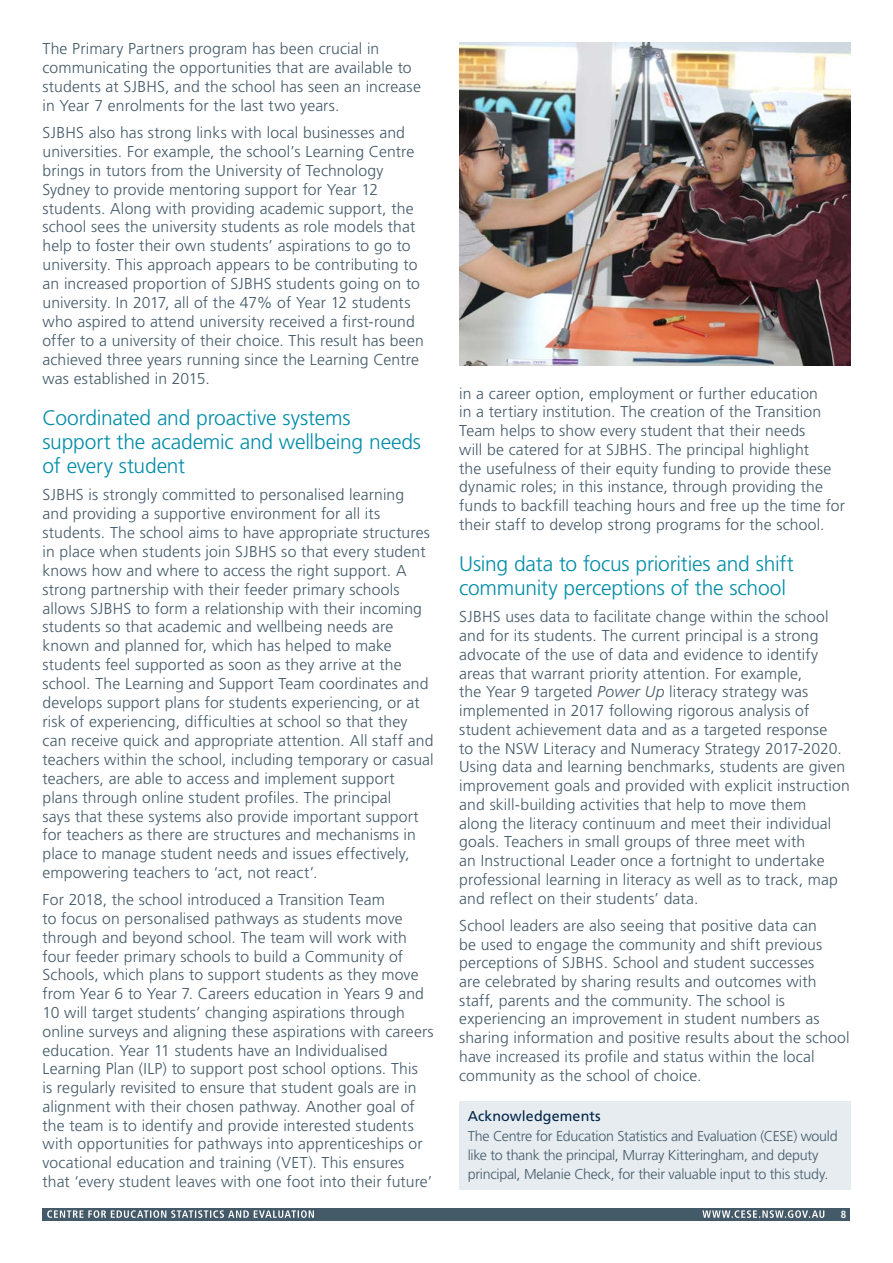
<style>
.page{position:relative;width:893px;height:1263px;background:#fff}
.page>*{position:absolute;margin:0;border:0;box-sizing:border-box;transform-origin:0 0}
.t1{font:300 21px/24px "Frutiger LT Pro";letter-spacing:-.01em;color:#038da7}
.Body_Copy{font:300 15.75px/18.8px "Frutiger LT Pro";letter-spacing:.01em;color:#445a69}
.t2{font:300 14.25px/18.8px "Frutiger LT Pro";letter-spacing:-.02em;color:#445a69}
.t3{font:14.25px "Frutiger LT Pro";letter-spacing:.005em;color:#002348}
.t4{font:700 condensed 10.5px "Frutiger LT Pro";color:#fff}
.s1{font-style:italic}
</style>
<div class="page">
<div style="left:43px;top:1208px;width:807px;height:12px;background:#445a69"></div>
<svg style="left:47px;top:1210px;width:777px;height:8px"></svg>
<img style="left:459px;top:43px;width:391px;height:323px">
<div style="left:459px;top:1101px;width:391px;height:88px;background:#e6ecf0"></div>
<p class="Body_Copy" style="left:43px;top:40px;width:380px">The Primary Partners program has been crucial in communicating the opportunities that are available to students at SJBHS, and the school has seen an increase in Year 7 enrolments for the last two years.</p>
<p class="Body_Copy" style="left:43px;top:123px;width:383px">SJBHS also has strong links with local businesses and universities. For example, the school’s Learning Centre brings in tutors from the University of Technology Sydney to provide mentoring support for Year 12 students. Along with providing academic support, the school sees the university students as role models that help to foster their own students’ aspirations to go to university. This approach appears to be contributing to an increased proportion of SJBHS students going on to university. In 2017, all of the 47% of Year 12 students who aspired to attend university received a first-round offer to a university of their choice. This result has been achieved three years running since the Learning Centre was established in 2015.</p>
<h1 class="t1" style="left:43px;top:406px;width:380px">Coordinated and proactive systems support the academic and wellbeing needs of every student</h1>
<p class="Body_Copy" style="left:43px;top:485px;width:393px">SJBHS is strongly committed to personalised learning and providing a supportive environment for all its students. The school aims to have appropriate structures in place when students join SJBHS so that every student knows how and where to access the right support. A strong partnership with their feeder primary schools allows SJBHS to form a relationship with their incoming students so that academic and wellbeing needs are known and planned for, which has helped to make students feel supported as soon as they arrive at the school. The Learning and Support Team coordinates and develops support plans for students experiencing, or at risk of experiencing, difficulties at school so that they can receive quick and appropriate attention. All staff and teachers within the school, including temporary or casual teachers, are able to access and implement support plans through online student profiles. The principal<br>says that these systems also provide important support for teachers as there are structures and mechanisms in place to manage student needs and issues effectively, empowering teachers to ‘act, not react’.</p>
<p class="Body_Copy" style="left:43px;top:891px;width:393px">For 2018, the school introduced a Transition Team<br>to focus on personalised pathways as students move through and beyond school. The team will work with four feeder primary schools to build a Community of Schools, which plans to support students as they move from Year 6 to Year 7. Careers education in Years 9 and 10 will target students’ changing aspirations through online surveys and aligning these aspirations with careers education. Year 11 students have an Individualised Learning Plan (ILP) to support post school options. This<br>is regularly revisited to ensure that student goals are in alignment with their chosen pathway. Another goal of the team is to identify and provide interested students with opportunities for pathways into apprenticeships or vocational education and training (VET). This ensures that ‘every student leaves with one foot into their future’</p>
<p class="Body_Copy" style="left:459px;top:384px;width:387px">in a career option, employment or further education<br>in a tertiary institution. The creation of the Transition Team helps to show every student that their needs<br>will be catered for at SJBHS. The principal highlight<br>the usefulness of their equity funding to provide these dynamic roles; in this instance, through providing the funds to backfill teaching hours and free up the time for their staff to develop strong programs for the school.</p>
<h1 class="t1" style="left:459px;top:552px;width:336px">Using data to focus priorities and shift community perceptions of the school</h1>
<p class="Body_Copy" style="left:459px;top:608px;width:392px">SJBHS uses data to facilitate change within the school and for its students. The current principal is a strong advocate of the use of data and evidence to identify areas that warrant priority attention. For example,<br>the Year 9 targeted <span class="s1">Power Up</span> literacy strategy was implemented in 2017 following rigorous analysis of student achievement data and as a targeted response<br>to the NSW Literacy and Numeracy Strategy 2017-2020.<br>Using data and learning benchmarks, students are given improvement goals and provided with explicit instruction and skill-building activities that help to move them<br>along the literacy continuum and meet their individual goals. Teachers in small groups of three meet with<br>an Instructional Leader once a fortnight to undertake professional learning in literacy as well as to track, map and reflect on their students’ data.</p>
<p class="Body_Copy" style="left:459px;top:916px;width:392px">School leaders are also seeing that positive data can<br>be used to engage the community and shift previous perceptions of SJBHS. School and student successes<br>are celebrated by sharing results and outcomes with staff, parents and the community. The school is experiencing an improvement in student numbers as sharing information and positive results about the school have increased its profile and status within the local community as the school of choice.</p>
<h1 class="t3" style="left:468px;top:1107px;width:135px">Acknowledgements</h1>
<p class="t2" style="left:468px;top:1127px;width:371px">The Centre for Education Statistics and Evaluation (CESE) would like to thank the principal, Murray Kitteringham, and deputy principal, Melanie Check, for their valuable input to this study.</p>
<p class="t4" style="left:841px;top:1208px;width:7px">8</p>
</div>
